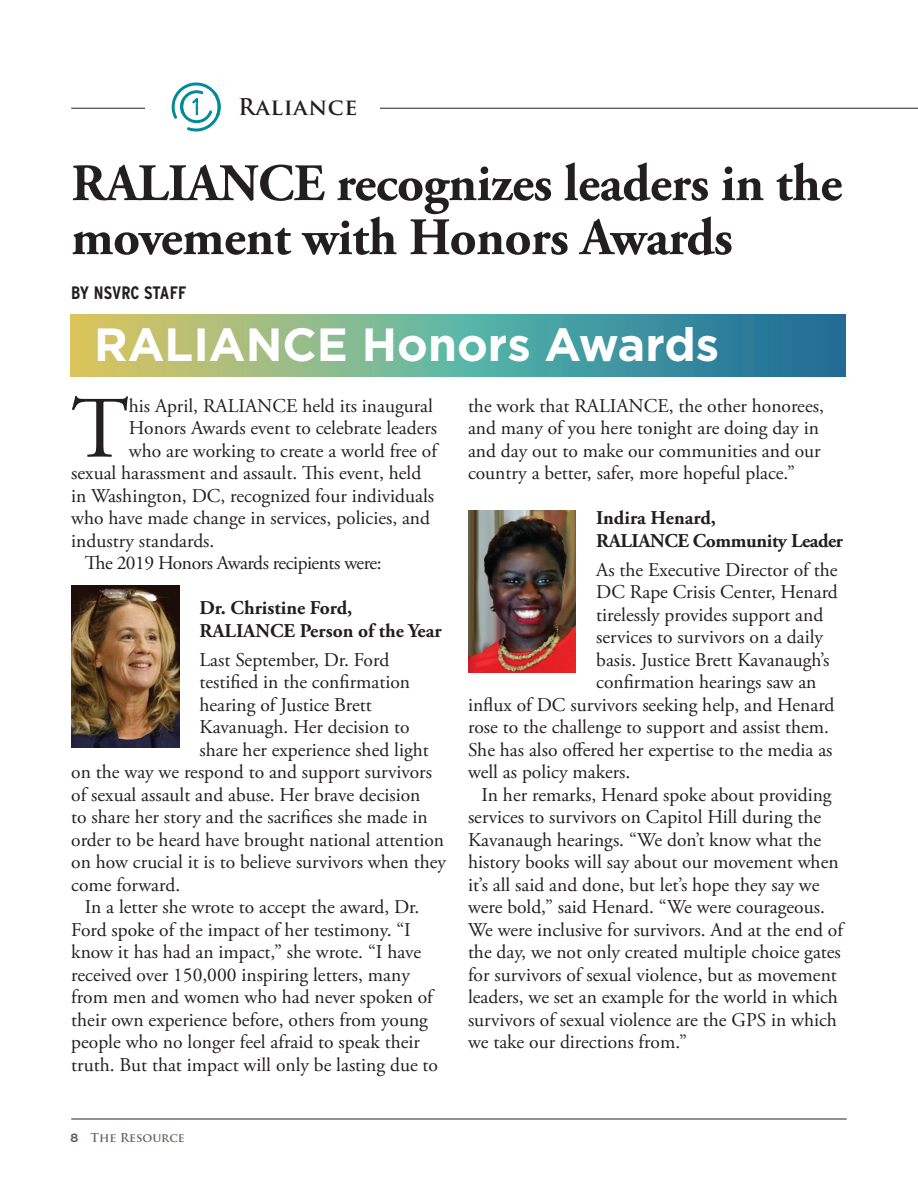
<style>
.page{position:relative;width:918px;height:1188px;background:#fff}
.page>*{position:absolute;margin:0;border:0;box-sizing:border-box;transform-origin:0 0}
.Paragraph_with_drop{font:87.3px "Adobe Garamond Pro";color:#231f20}
.Headline{font:700 52.5px/54px "Adobe Garamond Pro";letter-spacing:-.01em;color:#231f20}
.t1{font:700 46.5px "Gotham";color:#fff}
.t2{font:700 22.5px "Trajan Pro";letter-spacing:.03em;color:#231f20}
.Body_text_indent{font:19.5px/22.5px "Adobe Garamond Pro";color:#231f20}
.Body_text_no_indent{font:19.5px "Adobe Garamond Pro";color:#231f20}
.Paragraph_with_drop-2{font:19.5px "Adobe Garamond Pro";color:#231f20}
.Body_text_no_indent-2{font:700 19.5px/22.5px "Adobe Garamond Pro";color:#231f20}
.Body_text_indent-2{font:19.5px "Adobe Garamond Pro";letter-spacing:-.025em;color:#231f20}
.Body_text_no_indent-3{font:700 19.5px "Adobe Garamond Pro";letter-spacing:-.02em;color:#231f20}
.Headline-2{font:700 condensed 18px "Interstate";color:#231f20}
.t3{font:700 12px "Trajan Pro";color:#6f5e5e}
.s1{font-family:"Interstate"}
</style>
<div class="page">
<hr style="left:71px;top:1119px;width:776px;height:1px;background:#231f20">
<hr style="left:71px;top:108px;width:847px;height:1px;background:#231f20">
<img style="left:71px;top:586px;width:108px;height:162px">
<img style="left:468px;top:511px;width:108px;height:162px">
<div style="left:145px;top:67px;width:94px;height:78px;background:#fff"></div>
<div style="left:238px;top:98px;width:141px;height:32px;background:#fff"></div>
<svg style="left:171px;top:82px;width:50px;height:49px"></svg>
<svg style="left:70px;top:314px;width:776px;height:62px;background:#6ea690"></svg>
<p class="t2" style="left:238px;top:92px;width:121px">Raliance</p>
<p class="Headline" style="left:71px;top:157px;width:773px">RALIANCE recognizes leaders in the movement with Honors Awards</p>
<p class="Headline-2" style="left:71px;top:282px;width:117px">BY NSVRC STAFF</p>
<p class="t1" style="left:94px;top:317px;width:626px">RALIANCE Honors Awards</p>
<p class="Paragraph_with_drop" style="left:71px;top:377px;width:59px">T</p>
<p class="Paragraph_with_drop-2" style="left:129px;top:394px;width:305px">his April, RALIANCE held its inaugural</p>
<p class="Body_text_indent" style="left:468px;top:395px;width:357px">the work that RALIANCE, the other honorees, and many of you here tonight are doing day in and day out to make our communities and our country a better, safer, more hopeful place.”</p>
<p class="Body_text_no_indent-2" style="left:596px;top:507px;width:121px">Indira Henard,</p>
<p class="Body_text_no_indent-3" style="left:596px;top:529px;width:248px">RALIANCE Community Leader</p>
<p class="Body_text_no_indent" style="left:596px;top:558px;width:243px">As the Executive Director of the</p>
<p class="Body_text_no_indent" style="left:596px;top:581px;width:243px">DC Rape Crisis Center, Henard</p>
<p class="Body_text_no_indent" style="left:596px;top:603px;width:229px">tirelessly provides support and</p>
<p class="Body_text_no_indent" style="left:596px;top:626px;width:228px">services to survivors on a daily</p>
<p class="Body_text_no_indent" style="left:596px;top:648px;width:235px">basis. Justice Brett Kavanaugh’s</p>
<p class="Body_text_no_indent" style="left:596px;top:671px;width:222px">confirmation hearings saw an</p>
<p class="Body_text_no_indent" style="left:468px;top:693px;width:368px">influx of DC survivors seeking help, and Henard</p>
<p class="Body_text_no_indent" style="left:468px;top:716px;width:363px">rose to the challenge to support and assist them.</p>
<p class="Body_text_no_indent" style="left:468px;top:738px;width:366px">She has also offered her expertise to the media as</p>
<p class="Body_text_no_indent" style="left:468px;top:761px;width:164px">well as policy makers.</p>
<p class="Body_text_indent" style="left:468px;top:784px;width:376px;text-indent:13px">In her remarks, Henard spoke about providing services to survivors on Capitol Hill during the Kavanaugh hearings. “We don’t know what the history books will say about our movement when it’s all said and done, but let’s hope they say we were bold,” said Henard. “We were courageous.<br>We were inclusive for survivors. And at the end of the day, we not only created multiple choice gates for survivors of sexual violence, but as movement leaders, we set an example for the world in which survivors of sexual violence are the GPS in which we take our directions from.”</p>
<p class="Paragraph_with_drop-2" style="left:129px;top:416px;width:310px">Honors Awards event to celebrate leaders</p>
<p class="Paragraph_with_drop-2" style="left:129px;top:439px;width:310px">who are working to create a world free of</p>
<p class="Paragraph_with_drop-2" style="left:71px;top:461px;width:352px">sexual harassment and assault. This event, held</p>
<p class="Paragraph_with_drop-2" style="left:71px;top:484px;width:364px">in Washington, DC, recognized four individuals</p>
<p class="Paragraph_with_drop-2" style="left:71px;top:506px;width:360px">who have made change in services, policies, and</p>
<p class="Paragraph_with_drop-2" style="left:71px;top:529px;width:145px">industry standards.</p>
<p class="Body_text_indent-2" style="left:85px;top:551px;width:298px">The 2019 Honors Awards recipients were:</p>
<p class="Body_text_no_indent-2" style="left:200px;top:597px;width:244px">Dr. Christine Ford,<br>RALIANCE Person of the Year</p>
<p class="Body_text_no_indent" style="left:200px;top:648px;width:191px">Last September, Dr. Ford</p>
<p class="Body_text_no_indent" style="left:200px;top:670px;width:212px">testified in the confirmation</p>
<p class="Body_text_no_indent" style="left:200px;top:693px;width:174px">hearing of Justice Brett</p>
<p class="Body_text_no_indent" style="left:200px;top:715px;width:212px">Kavanuagh. Her decision to</p>
<p class="Body_text_no_indent" style="left:200px;top:738px;width:231px">share her experience shed light</p>
<p class="Body_text_no_indent" style="left:71px;top:760px;width:362px">on the way we respond to and support survivors</p>
<p class="Body_text_no_indent" style="left:71px;top:783px;width:351px">of sexual assault and abuse. Her brave decision</p>
<p class="Body_text_no_indent" style="left:71px;top:805px;width:358px">to share her story and the sacrifices she made in</p>
<p class="Body_text_no_indent" style="left:71px;top:828px;width:374px">order to be heard have brought national attention</p>
<p class="Body_text_no_indent" style="left:71px;top:850px;width:376px">on how crucial it is to believe survivors when they</p>
<p class="Body_text_no_indent" style="left:71px;top:873px;width:110px">come forward.</p>
<p class="Body_text_indent" style="left:71px;top:897px;width:368px;text-indent:13px">In a letter she wrote to accept the award, Dr.<br>Ford spoke of the impact of her testimony. “I know it has had an impact,” she wrote. “I have received over 150,000 inspiring letters, many from men and women who had never spoken of their own experience before, others from young people who no longer feel afraid to speak their truth. But that impact will only be lasting due to</p>
<p class="t3" style="left:70px;top:1130px;width:116px"><span class="s1">8</span> The Resource</p>
</div>
